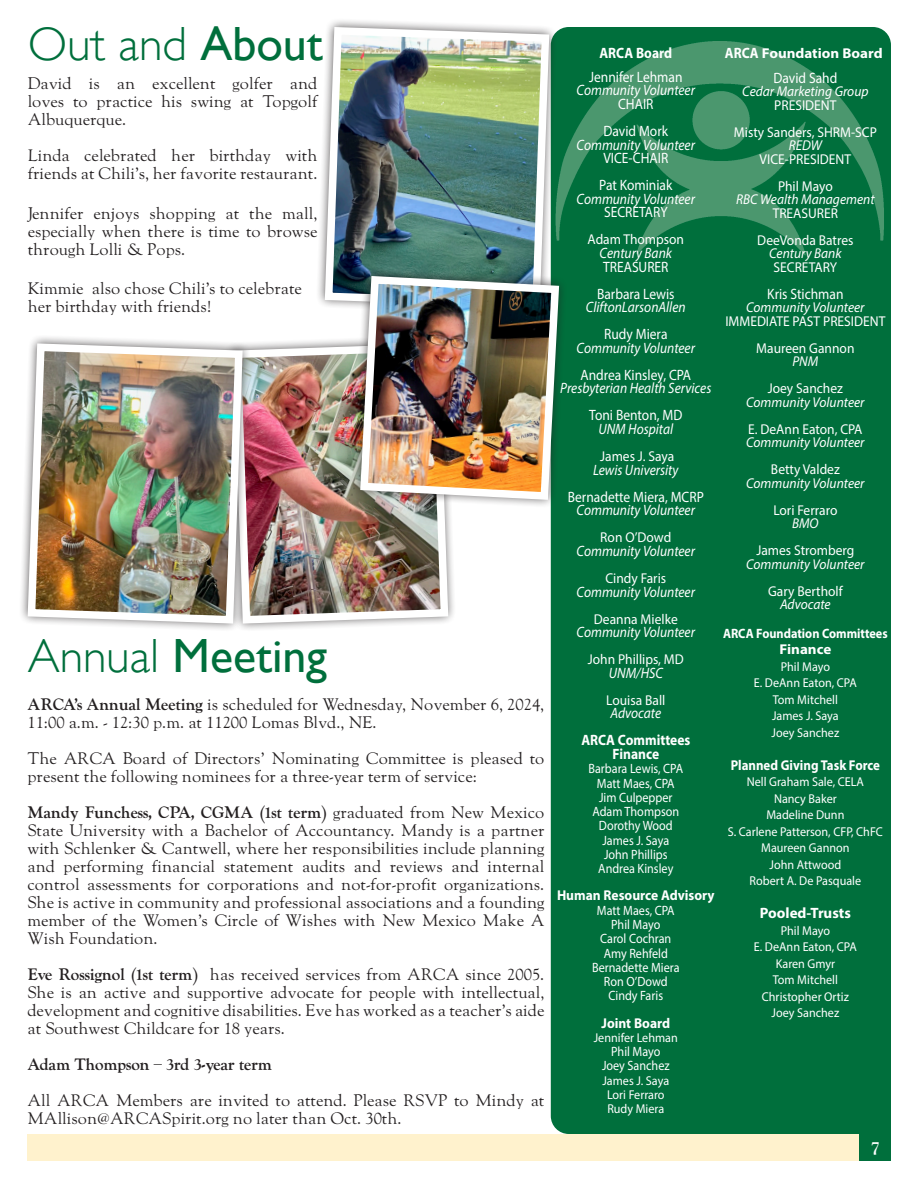
<style>
.page{position:relative;width:918px;height:1188px;background:#fff}
.page>*{position:absolute;margin:0;border:0;box-sizing:border-box;transform-origin:0 0}
.t1{font:48px "Gill Sans";color:#006f3c}
.t2{font:300 48px "Gill Sans";color:#006f3c}
.t3{font:700 18px "LTC Goudy Oldstyle Pro";color:#fff}
.t4{font:16.5px/18px "LTC Goudy Oldstyle Pro";color:#231f20}
.t5{font:700 16.5px "LTC Goudy Oldstyle Pro";color:#231f20}
.t6{font:italic 15px "Myriad Pro";color:#fff;scale:.9 1}
.t7{font:15px/27.2px "Myriad Pro";color:#fff;text-align:center;scale:.9 1}
.t8{font:700 15px/13.5px "Myriad Pro";color:#fff;text-align:center;scale:.9 1}
.t9{font:700 15px "Myriad Pro";color:#fff}
.t10{font:14.25px/27px "Myriad Pro";color:#fff;text-align:center;scale:.95 1}
.t11{font:italic 14.25px "Myriad Pro";color:#fff;scale:.95 1}
.t12{font:700 14.25px "Myriad Pro";color:#fff;scale:.95 1}
.t13{font:700 14.25px "Myriad Pro";color:#fff;scale:1.05 1}
.t14{font:700 14.25px "Myriad Pro";color:#fff;scale:.91 1}
.t15{font:13.5px/14.2px "Myriad Pro";color:#fff;text-align:center;scale:.9 1}
.t16{font:700 13.5px "Myriad Pro";color:#fff;scale:.91 1}
.t17{font:12.9px/16.5px "Myriad Pro";color:#fff;text-align:center;scale:.95 1}
.s1{font-weight:400}
.s2{font-weight:300}
.s3{font-weight:700}
.s4{font-size:15px}
</style>
<div class="page">
<div style="left:27px;top:1134px;width:864px;height:27px;background:#fff2cd"></div>
<div style="left:860px;top:1134px;width:31px;height:27px;background:#006f3c"></div>
<div style="left:551px;top:27px;width:340px;height:1107px;background:#006f3c"></div>
<img style="left:559px;top:41px;width:332px;height:233px">
<img style="left:253px;top:340px;width:199px;height:287px">
<svg style="left:318px;top:20px;width:241px;height:281px"></svg>
<img style="left:321px;top:23px;width:232px;height:284px">
<svg style="left:21px;top:337px;width:232px;height:292px"></svg>
<img style="left:24px;top:340px;width:223px;height:287px">
<img style="left:350px;top:266px;width:219px;height:244px">
<img style="left:356px;top:272px;width:207px;height:232px">
<h1 class="t2" style="left:28px;top:7px;width:297px">Out and <span class="s1">About</span></h1>
<p class="t4" style="left:28px;top:75px;width:291px;text-align:justify">David is an excellent golfer and loves to practice his swing at Topgolf Albuquerque.</p>
<p class="t4" style="left:28px;top:147px;width:291px">Linda celebrated her birthday with friends at Chili’s, her favorite restaurant.</p>
<p class="t4" style="left:28px;top:204px;width:291px;text-align:justify">Jennifer enjoys shopping at the mall, especially when there is time to browse through Lolli &amp; Pops.</p>
<p class="t4" style="left:28px;top:280px;width:276px">Kimmie also chose Chili’s to celebrate her birthday with friends!</p>
<h1 class="t1" style="left:28px;top:627px;width:301px"><span class="s2">Annual</span> Meeting</h1>
<p class="t4" style="left:27px;top:695px;width:518px"><span class="s3">ARCA’s Annual Meeting</span> is scheduled for Wednesday, November 6, 2024,<br>11:00 a.m. - 12:30 p.m. at 11200 Lomas Blvd., NE.</p>
<p class="t4" style="left:27px;top:749px;width:518px">The ARCA Board of Directors’ Nominating Committee is pleased to present the following nominees for a three-year term of service:</p>
<p class="t4" style="left:27px;top:803px;width:519px;text-align:justify"><span class="s3">Mandy Funchess, CPA, CGMA (1st term)</span> graduated from New Mexico State University with a Bachelor of Accountancy. Mandy is a partner with Schlenker &amp; Cantwell, where her responsibilities include planning and performing financial statement audits and reviews and internal control assessments for corporations and not-for-profit organizations.<br>She is active in community and professional associations and a founding member of the Women’s Circle of Wishes with New Mexico Make A Wish Foundation.</p>
<p class="t4" style="left:27px;top:965px;width:519px;text-align:justify"><span class="s3">Eve Rossignol (1st term)</span> has received services from ARCA since 2005.<br>She is an active and supportive advocate for people with intellectual, development and cognitive disabilities. Eve has worked as a teacher’s aide at Southwest Childcare for 18 years.</p>
<p class="t5" style="left:27px;top:1054px;width:246px">Adam Thompson – 3rd 3-year term</p>
<p class="t4" style="left:27px;top:1091px;width:518px">All ARCA Members are invited to attend. Please RSVP to Mindy at<br>MAllison@ARCASpirit.org no later than Oct. 30th.</p>
<p class="t8" style="left:599px;top:46px;width:82px">ARCA Board</p>
<p class="t7" style="left:589px;top:63px;width:105px">Jennifer Lehman</p>
<p class="t6" style="left:577px;top:81px;width:133px">Community Volunteer</p>
<p class="t7" style="left:604px;top:90px;width:73px">CHAIR<br>David Mork</p>
<p class="t6" style="left:577px;top:135px;width:133px">Community Volunteer</p>
<p class="t7" style="left:599px;top:144px;width:83px;text-align:left">VICE-CHAIR<br>Pat Kominiak</p>
<p class="t6" style="left:577px;top:190px;width:133px">Community Volunteer</p>
<p class="t7" style="left:604px;top:199px;width:72px">SECRETARY</p>
<p class="t10" style="left:588px;top:226px;width:103px">Adam Thompson</p>
<p class="t6" style="left:600px;top:244px;width:82px">Century Bank</p>
<p class="t7" style="left:597px;top:253px;width:88px">TREASURER<br>Barbara Lewis</p>
<p class="t6" style="left:586px;top:298px;width:112px">CliftonLarsonAllen</p>
<p class="t7" style="left:604px;top:320px;width:72px">Rudy Miera</p>
<p class="t6" style="left:577px;top:338px;width:133px">Community Volunteer</p>
<p class="t7" style="left:580px;top:361px;width:125px">Andrea Kinsley, CPA</p>
<p class="t6" style="left:560px;top:379px;width:169px">Presbyterian Health Services</p>
<p class="t7" style="left:589px;top:402px;width:105px">Toni Benton, MD</p>
<p class="t6" style="left:598px;top:420px;width:85px">UNM Hospital</p>
<p class="t10" style="left:600px;top:443px;width:80px">James J. Saya</p>
<p class="t6" style="left:593px;top:460px;width:96px">Lewis University</p>
<p class="t7" style="left:568px;top:483px;width:153px">Bernadette Miera, MCRP</p>
<p class="t6" style="left:577px;top:501px;width:133px">Community Volunteer</p>
<p class="t10" style="left:600px;top:524px;width:76px">Ron O’Dowd</p>
<p class="t6" style="left:577px;top:542px;width:133px">Community Volunteer</p>
<p class="t10" style="left:605px;top:564px;width:65px">Cindy Faris</p>
<p class="t6" style="left:577px;top:582px;width:133px">Community Volunteer</p>
<p class="t10" style="left:594px;top:605px;width:90px">Deanna Mielke</p>
<p class="t6" style="left:577px;top:623px;width:133px">Community Volunteer</p>
<p class="t10" style="left:588px;top:646px;width:102px">John Phillips, MD</p>
<p class="t6" style="left:609px;top:663px;width:62px">UNM/HSC</p>
<p class="t10" style="left:606px;top:686px;width:64px">Louisa Ball</p>
<p class="t6" style="left:611px;top:704px;width:58px">Advocate</p>
<p class="t8" style="left:581px;top:733px;width:123px">ARCA Committees<br>Finance</p>
<p class="t15" style="left:588px;top:761px;width:107px">Barbara Lewis, CPA<br>Matt Maes, CPA<br>Jim Culpepper<br>Adam Thompson<br>Dorothy Wood<br>James J. Saya<br>John Phillips<br>Andrea Kinsley</p>
<p class="t12" style="left:557px;top:886px;width:167px">Human Resource Advisory</p>
<p class="t15" style="left:592px;top:903px;width:99px">Matt Maes, CPA<br>Phil Mayo<br>Carol Cochran<br>Amy Rehfeld<br>Bernadette Miera<br>Ron O’Dowd<br>Cindy Faris</p>
<p class="t12" style="left:601px;top:1013px;width:74px">Joint Board</p>
<p class="t17" style="left:594px;top:1029px;width:90px">Jennifer Lehman</p>
<p class="t15" style="left:602px;top:1044px;width:77px">Phil Mayo<br>Joey Sanchez</p>
<p class="t17" style="left:602px;top:1073px;width:72px;line-height:14.2px">James J. Saya<br>Lori Ferraro<br>Rudy Miera</p>
<p class="t13" style="left:725px;top:44px;width:152px"><span class="s4">ARCA</span> Foundation Board</p>
<p class="t7" style="left:773px;top:64px;width:72px">David Sahd</p>
<p class="t11" style="left:742px;top:82px;width:134px">Cedar Marketing Group</p>
<p class="t10" style="left:734px;top:91px;width:152px">PRESIDENT<br>Misty Sanders, SHRM-SCP</p>
<p class="t11" style="left:789px;top:136px;width:37px">REDW</p>
<p class="t10" style="left:760px;top:145px;width:98px">VICE-PRESIDENT<br>Phil Mayo</p>
<p class="t11" style="left:736px;top:190px;width:147px">RBC Wealth Management</p>
<p class="t10" style="left:757px;top:199px;width:103px">TREASURER<br>DeeVonda Batres</p>
<p class="t11" style="left:769px;top:244px;width:78px">Century Bank</p>
<p class="t10" style="left:774px;top:253px;width:68px">SECRETARY</p>
<p class="t7" style="left:767px;top:280px;width:86px">Kris Stichman</p>
<p class="t11" style="left:746px;top:298px;width:126px">Community Volunteer</p>
<p class="t10" style="left:725px;top:307px;width:170px">IMMEDIATE PAST PRESIDENT<br>Maureen Gannon</p>
<p class="t11" style="left:792px;top:352px;width:29px">PNM</p>
<p class="t10" style="left:768px;top:375px;width:81px">Joey Sanchez</p>
<p class="t11" style="left:746px;top:393px;width:126px">Community Volunteer</p>
<p class="t10" style="left:748px;top:415px;width:122px">E. DeAnn Eaton, CPA</p>
<p class="t11" style="left:746px;top:433px;width:126px">Community Volunteer</p>
<p class="t10" style="left:771px;top:456px;width:74px">Betty Valdez</p>
<p class="t11" style="left:746px;top:474px;width:126px">Community Volunteer</p>
<p class="t10" style="left:773px;top:496px;width:69px">Lori Ferraro</p>
<p class="t11" style="left:792px;top:514px;width:29px">BMO</p>
<p class="t10" style="left:756px;top:537px;width:105px">James Stromberg</p>
<p class="t11" style="left:746px;top:555px;width:126px">Community Volunteer</p>
<p class="t10" style="left:768px;top:577px;width:80px">Gary Bertholf</p>
<p class="t11" style="left:780px;top:595px;width:55px">Advocate</p>
<p class="t16" style="left:723px;top:624px;width:183px">ARCA Foundation Committees</p>
<p class="t13" style="left:780px;top:640px;width:51px">Finance</p>
<p class="t17" style="left:754px;top:658px;width:110px">Phil Mayo<br>E. DeAnn Eaton, CPA<br>Tom Mitchell<br>James J. Saya<br>Joey Sanchez</p>
<p class="t14" style="left:731px;top:755px;width:166px">Planned Giving Task Force</p>
<p class="t17" style="left:728px;top:773px;width:165px">Nell Graham Sale, CELA<br>Nancy Baker<br>Madeline Dunn<br>S. Carlene Patterson, CFP, ChFC<br>Maureen Gannon<br>John Attwood<br>Robert A. De Pasquale</p>
<p class="t9" style="left:760px;top:903px;width:93px">Pooled-Trusts</p>
<p class="t17" style="left:754px;top:922px;width:110px">Phil Mayo<br>E. DeAnn Eaton, CPA<br>Karen Gmyr<br>Tom Mitchell<br>Christopher Ortiz<br>Joey Sanchez</p>
<p class="t3" style="left:871px;top:1137px;width:9px">7</p>
</div>
